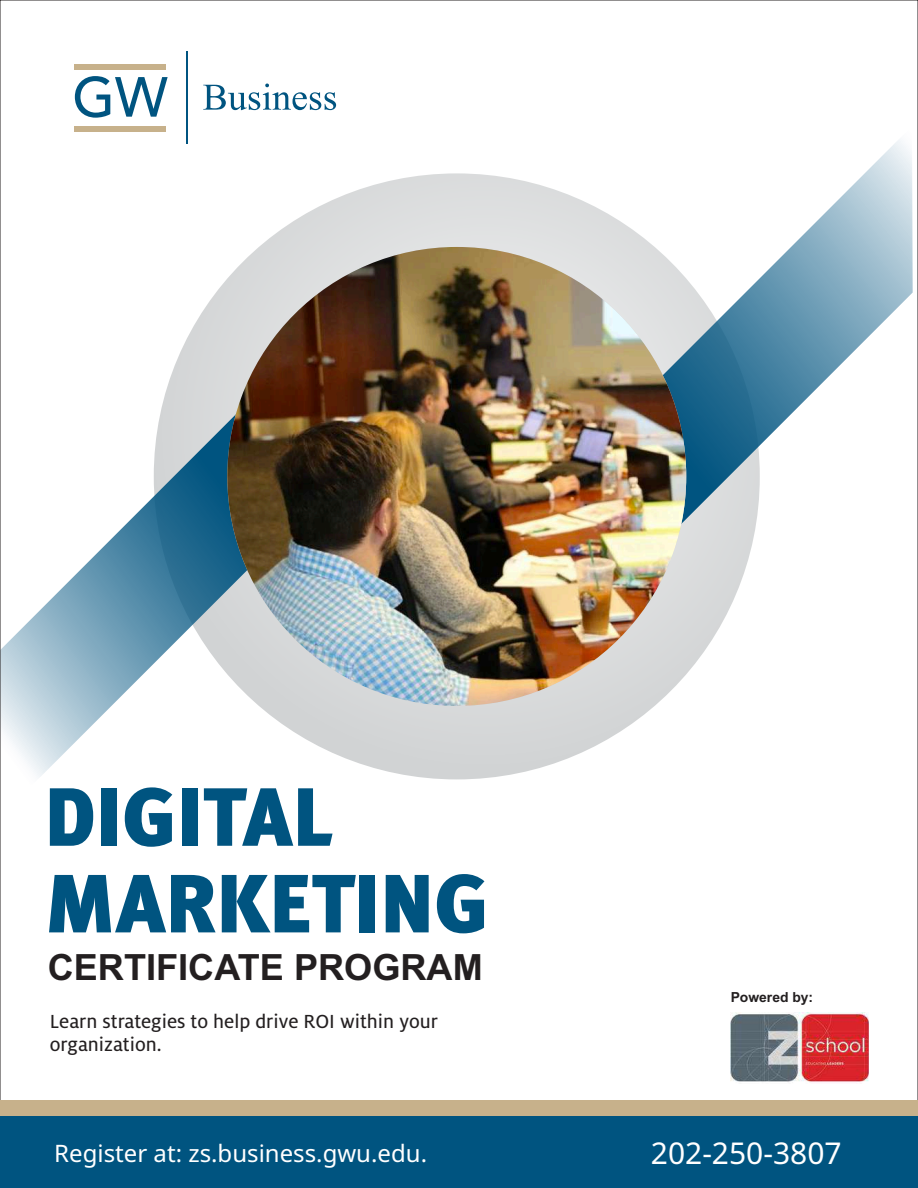
<style>
.page{position:relative;width:918px;height:1188px;background:#fff}
.page>*{position:absolute;margin:0;border:0;box-sizing:border-box;transform-origin:0 0}
.t1{font:900 82.35px/86.7px "Meta Pro";color:#005480}
.t2{font:700 36.15px "Arial";color:#231f20}
.t3{font:30px "Noto Sans";color:#fff}
.t4{font:24px "Noto Sans";color:#fff}
.t5{font:21px/23.4px "Milo Web W04 Text";color:#231f20}
.t6{font:700 13.95px "Arial";color:#231f20}
</style>
<div class="page">
<img style="left:730px;top:1013px;width:138px;height:70px">
<div style="left:154px;top:173px;width:606px;height:606px;background:#d1d3d4;border-radius:50%"></div>
<svg style="left:450px;top:140px;width:463px;height:531px"></svg>
<svg style="left:2px;top:363px;width:369px;height:414px"></svg>
<img style="left:227px;top:247px;width:459px;height:459px;border-radius:50%">
<svg style="left:75px;top:76px;width:93px;height:42px"></svg>
<div style="left:74px;top:64px;width:92px;height:5px;background:#c7b18b"></div>
<div style="left:74px;top:126px;width:92px;height:5px;background:#c7b18b"></div>
<svg style="left:203px;top:84px;width:133px;height:26px"></svg>
<hr style="left:186px;top:51px;width:1px;height:92px;background:#005480">
<div style="left:0;top:1100px;width:918px;height:85px;background:#c7b18b"></div>
<div style="left:0;top:1116px;width:918px;height:72px;background:#005480"></div>
<h1 class="t1" style="left:45px;top:782px;width:446px">DIGITAL<br>MARKETING</h1>
<h2 class="t2" style="left:48px;top:954px;width:437px">CERTIFICATE PROGRAM</h2>
<p class="t5" style="left:50px;top:1009px;width:390px">Learn strategies to help drive ROI within your organization.</p>
<p class="t6" style="left:731px;top:992px;width:84px">Powered by:</p>
<p class="t4" style="left:54px;top:1136px;width:374px">Register at: zs.business.gwu.edu.</p>
<h3 class="t3" style="left:651px;top:1132px;width:192px">202-250-3807</h3>
</div>
